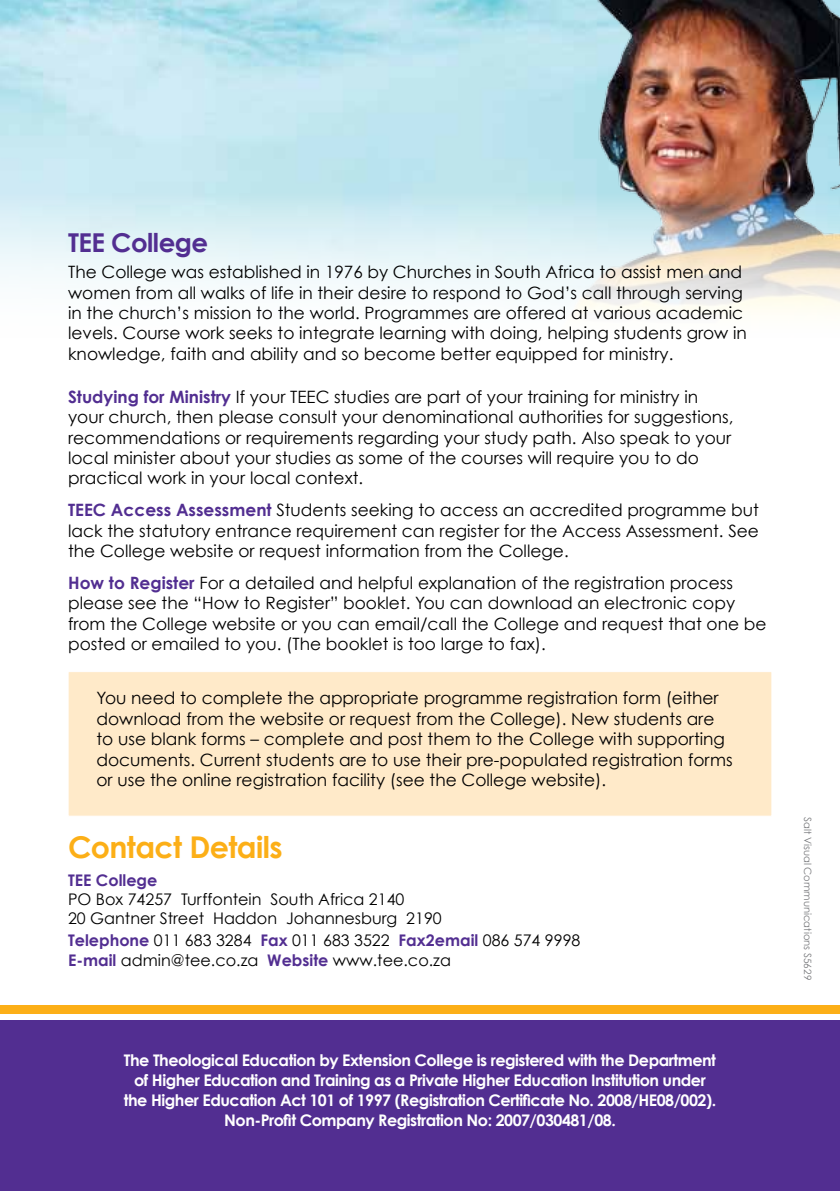
<style>
.page{position:relative;width:840px;height:1191px;background:#fff}
.page>*{position:absolute;margin:0;border:0;box-sizing:border-box;transform-origin:0 0}
.t1{font:700 30px "Century Gothic";letter-spacing:-.02em;color:#fcaf17}
.t2{font:700 26px "Century Gothic";letter-spacing:-.02em;color:#522e91}
.t3{font:17px/20.4px "Century Gothic";color:#000}
.t4{font:700 16px/20px "Century Gothic";letter-spacing:-.03em;color:#fff;text-align:center}
.t5{font:16px/19.2px "Century Gothic";color:#000}
.t6{font:700 16px "Century Gothic";color:#522e91}
.t7{font:10px "Century Gothic";color:#77787b}
.s1{font-weight:700;color:#522e91}
</style>
<div class="page">
<div style="left:0;top:1020px;width:839px;height:171px;background:#522e91"></div>
<img style="left:0;top:0;width:518px;height:193px">
<img style="left:518px;top:0;width:321px;height:193px">
<svg style="left:0;top:193px;width:839px;height:119px"></svg>
<div style="left:68px;top:671px;width:704px;height:145px;background:#ffeac9;border:1px solid #fff"></div>
<div style="left:0;top:1005px;width:839px;height:8px;background:#fcaf17"></div>
<h2 class="t2" style="left:68px;top:226px;width:141px">TEE College</h2>
<p class="t3" style="left:68px;top:261px;width:680px">The College was established in 1976 by Churches in South Africa to assist men and women from all walks of life in their desire to respond to God’s call through serving in the church’s mission to the world. Programmes are offered at various academic levels. Course work seeks to integrate learning with doing, helping students grow in knowledge, faith and ability and so become better equipped for ministry.</p>
<p class="t3" style="left:68px;top:386px;width:666px"><span class="s1">Studying for Ministry</span> If your TEEC studies are part of your training for ministry in your church, then please consult your denominational authorities for suggestions, recommendations or requirements regarding your study path. Also speak to your local minister about your studies as some of the courses will require you to do practical work in your local context.</p>
<p class="t3" style="left:68px;top:499px;width:692px;text-align:justify"><span class="s1">TEEC Access Assessment</span> Students seeking to access an accredited programme but lack the statutory entrance requirement can register for the Access Assessment. See the College website or request information from the College.</p>
<p class="t3" style="left:68px;top:572px;width:699px"><span class="s1">How to Register</span> For a detailed and helpful explanation of the registration process please see the “How to Register” booklet. You can download an electronic copy from the College website or you can email/call the College and request that one be posted or emailed to you. (The booklet is too large to fax).</p>
<p class="t3" style="left:96px;top:688px;width:637px">You need to complete the appropriate programme registration form (either download from the website or request from the College). New students are to use blank forms – complete and post them to the College with supporting documents. Current students are to use their pre-populated registration forms or use the online registration facility (see the College website).</p>
<h1 class="t1" style="left:68px;top:828px;width:216px">Contact Details</h1>
<p class="t6" style="left:68px;top:870px;width:91px">TEE College</p>
<p class="t5" style="left:68px;top:889px;width:375px">PO Box 74257 Turffontein South Africa 2140<br>20 Gantner Street Haddon Johannesburg 2190</p>
<p class="t5" style="left:68px;top:930px;width:513px"><span class="s1">Telephone</span> 011 683 3284 <span class="s1">Fax</span> 011 683 3522 <span class="s1">Fax2email</span> 086 574 9998<br><span class="s1">E-mail</span> admin@tee.co.za <span class="s1">Website</span> www.tee.co.za</p>
<p class="t4" style="left:124px;top:1049px;width:593px">The Theological Education by Extension College is registered with the Department of Higher Education and Training as a Private Higher Education Institution under the Higher Education Act 101 of 1997 (Registration Certificate No. 2008/HE08/002).<br>Non-Profit Company Registration No: 2007/030481/08.</p>
<p class="t7" style="left:813px;top:816px;width:165px;rotate:90deg">Salt Visual Communications S5629</p>
</div>
